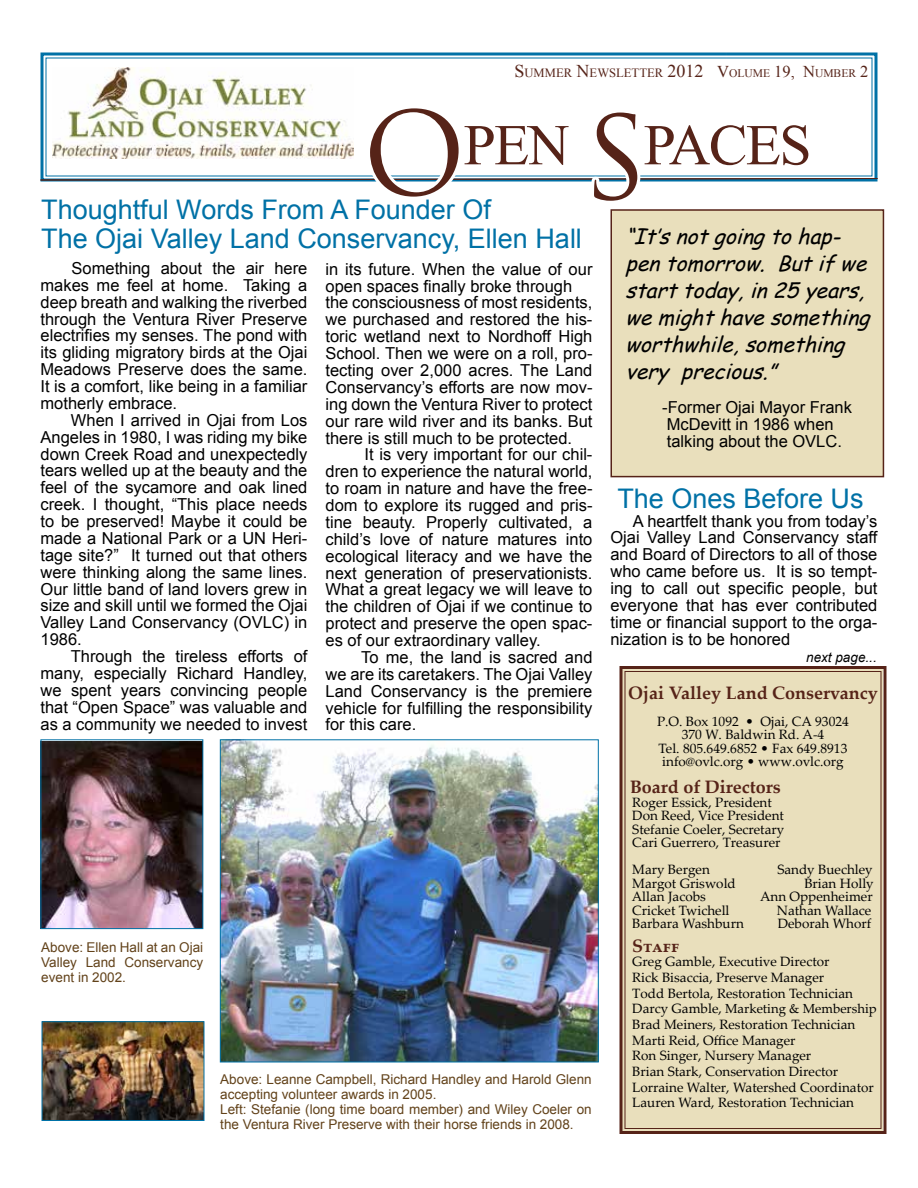
<style>
.page{position:relative;width:918px;height:1188px;background:#fff}
.page>*{position:absolute;margin:0;border:0;box-sizing:border-box;transform-origin:0 0}
.t1{font:112.5px "Trajan Pro";color:#562318}
.t2{font:57.75px "Times New Roman";letter-spacing:-.03em;color:#562318}
.t3{font:27px/28.5px "Arial";color:#0071a6}
.t4{font:italic 21px/27px "Comic Sans MS";color:#000}
.t5{font:700 18px "Palatino Linotype";color:#562318}
.t6{font:16.5px/17px "Arial";color:#000;text-align:justify}
.t7{font:13.5px/15.6px "Palatino Linotype";color:#000}
.t8{font:13.5px/15px "Arial";color:#62421a}
.t9{font:italic 13.5px "Arial";color:#000}
.t10{font:13.2px "Palatino Linotype";color:#000}
.t11{font:12.6px "Times New Roman";color:#562318}
.s1{font-size:18px}
.s2{font-size:16.5px}
.s3{font-size:11.55px}
.s4{font-size:13.5px}
</style>
<div class="page">
<svg style="left:40px;top:52px;width:838px;height:50px"></svg>
<hr style="left:726px;top:93px;width:3px;height:63px;background:#fff">
<hr style="left:724px;top:29px;width:3px;height:62px;background:#fff">
<hr style="left:754px;top:91px;width:1px;height:63px;background:#fff">
<svg style="left:40px;top:102px;width:838px;height:80px"></svg>
<div style="left:619px;top:666px;width:268px;height:468px;background:#e9dfbc"></div>
<div style="left:624px;top:671px;width:258px;height:458px;border:1px solid #562318"></div>
<img style="left:53px;top:67px;width:300px;height:92px">
<img style="left:222px;top:742px;width:374px;height:318px">
<div style="left:220px;top:740px;width:378px;height:322px;border:1px solid #0071a6"></div>
<img style="left:43px;top:742px;width:158px;height:185px">
<div style="left:41px;top:740px;width:162px;height:189px;border:1px solid #0071a6"></div>
<img style="left:44px;top:1024px;width:158px;height:95px">
<div style="left:42px;top:1022px;width:162px;height:99px;border:1px solid #0071a6"></div>
<div style="left:611px;top:210px;width:272px;height:267px;background:#e9dfbc"></div>
<div style="left:610px;top:209px;width:274px;height:268px;border:2px solid #562318"></div>
<p class="t11" style="left:515px;top:65px;width:355px"><span class="s1">S</span> UMMER <span class="s1">N</span>EWSLETTER <span class="s1">2012</span> <span class="s2">V</span><span class="s3">OLUME</span> <span class="s2">19, N</span><span class="s3">UMBER</span> <span class="s2">2</span></p>
<h1 class="t1" style="left:363px;top:84px;width:286px">O S</h1>
<h2 class="t2" style="left:464px;top:106px;width:349px">PEN PACES</h2>
<h3 class="t3" style="left:41px;top:196px;width:542px">Thoughtful Words From A Founder Of<br>The Ojai Valley Land Conservancy, Ellen Hall</h3>
<p class="t4" style="left:625px;top:222px;width:253px">“It’snotgoingtohap&shy;pentomorrow. Butifwe starttoday,in25years, wemighthavesomething worthwhile,something very precious.”</p>
<p class="t6" style="left:662px;top:399px;width:191px;text-align:left">-Former Ojai Mayor Frank<br>McDevitt in 1986 when talking about the OVLC.</p>
<h3 class="t3" style="left:617px;top:485px;width:248px">The Ones Before Us</h3>
<p class="t6" style="left:610px;top:512px;width:269px;text-indent:22px">A heartfelt thank you from today’s Ojai Valley Land Conservancy staff and Board of Directors to all of those who came before us. It is so tempt&shy;ing to call out specific people, but everyone that has ever contributed time or financial support to the orga&shy;nization is to be honored</p>
<p class="t9" style="left:806px;top:648px;width:72px">next page...</p>
<p class="t6" style="left:40px;top:260px;width:268px;text-indent:31px">Something about the air here makes me feel at home. Taking a deep breath and walking the riverbed through the Ventura River Preserve electrifies my senses. The pond with its gliding migratory birds at the Ojai Meadows Preserve does the same.<br>It is a comfort, like being in a familiar motherly embrace.</p>
<p class="t6" style="left:40px;top:412px;width:268px;text-indent:30px">When I arrived in Ojai from Los Angeles in 1980, I was riding my bike down Creek Road and unexpectedly tears welled up at the beauty and the feel of the sycamore and oak lined creek. I thought, “This place needs to be preserved! Maybe it could be made a National Park or a UN Heri&shy;tage site?” It turned out that others were thinking along the same lines.<br>Our little band of land lovers grew in size and skill until we formed the Ojai Valley Land Conservancy (OVLC) in 1986.</p>
<p class="t6" style="left:40px;top:648px;width:269px;text-indent:30px">Through the tireless efforts of many, especially Richard Handley, we spent years convincing people that “Open Space” was valuable and as a community we needed to invest</p>
<p class="t6" style="left:326px;top:261px;width:269px;text-align:left">in its future. When the value of our open spaces finally broke through the consciousness of most residents, we purchased and restored the his&shy;toric wetland next to Nordhoff High School. Then we were on a roll, pro&shy;tecting over 2,000 acres. The Land Conservancy’s efforts are now mov&shy;ing down the Ventura River to protect our rare wild river and its banks. But there is still much to be protected.</p>
<p class="t6" style="left:326px;top:446px;width:269px;text-indent:39px">It is very important for our chil&shy;dren to experience the natural world, to roam in nature and have the free&shy;dom to explore its rugged and pris&shy;tine beauty. Properly cultivated, a child’s love of nature matures into ecological literacy and we have the next generation of preservationists.<br>What a great legacy we will leave to the children of Ojai if we continue to protect and preserve the open spac&shy;es of our extraordinary valley.</p>
<p class="t6" style="left:326px;top:649px;width:269px;text-indent:36px">To me, the land is sacred and we are its caretakers. The Ojai Valley Land Conservancy is the premiere vehicle for fulfilling the responsibility for this care.</p>
<p class="t5" style="left:628px;top:680px;width:251px">Ojai Valley Land Conservancy</p>
<p class="t7" style="left:657px;top:714px;width:193px;line-height:13.5px;text-align:center">P.O. Box 1092 • Ojai, CA 93024<br>370 W. Baldwin Rd. A-4<br>Tel. 805.649.6852 • Fax 649.8913 info@ovlc.org • www.ovlc.org</p>
<p class="t5" style="left:630px;top:774px;width:152px">Board of Directors</p>
<p class="t7" style="left:632px;top:795px;width:154px;line-height:13.5px">Roger Essick, President<br>Don Reed, Vice President<br>Stefanie Coeler, Secretary<br>Cari Guerrero, Treasurer</p>
<p class="t7" style="left:632px;top:861px;width:79px">Mary Bergen</p>
<p class="t7" style="left:777px;top:861px;width:97px">Sandy Buechley</p>
<p class="t7" style="left:632px;top:875px;width:105px">Margot Griswold</p>
<p class="t7" style="left:804px;top:875px;width:71px">Brian Holly</p>
<p class="t7" style="left:632px;top:888px;width:76px">Allan Jacobs</p>
<p class="t7" style="left:760px;top:888px;width:114px">Ann Oppenheimer</p>
<p class="t7" style="left:632px;top:902px;width:99px">Cricket Twichell</p>
<p class="t7" style="left:777px;top:902px;width:96px">Nathan Wallace</p>
<p class="t7" style="left:632px;top:915px;width:113px">Barbara Washburn</p>
<p class="t7" style="left:778px;top:915px;width:95px">Deborah Whorf</p>
<p class="t5" style="left:632px;top:933px;width:49px">Staff</p>
<p class="t7" style="left:632px;top:953px;width:222px">Greg Gamble, Executive Director<br>Rick Bisaccia, Preserve Manager<br>Todd Bertola, Restoration Technician</p>
<p class="t10" style="left:632px;top:999px;width:246px"><span class="s4">Darcy Gamble,</span> Marketing &amp; Membership</p>
<p class="t7" style="left:632px;top:1016px;width:243px">Brad Meiners, Restoration Technician Marti Reid, Office Manager<br>Ron Singer, Nursery Manager<br>Brian Stark, Conservation Director Lorraine Walter, Watershed Coordinator Lauren Ward, Restoration Technician</p>
<p class="t8" style="left:41px;top:940px;width:163px;text-align:justify">Above: Ellen Hall at an Ojai Valley Land Conservancy event in 2002.</p>
<p class="t8" style="left:220px;top:1072px;width:373px">Above: Leanne Campbell, Richard Handley and Harold Glenn accepting volunteer awards in 2005.<br>Left: Stefanie (long time board member) and Wiley Coeler on the Ventura River Preserve with their horse friends in 2008.</p>
</div>
